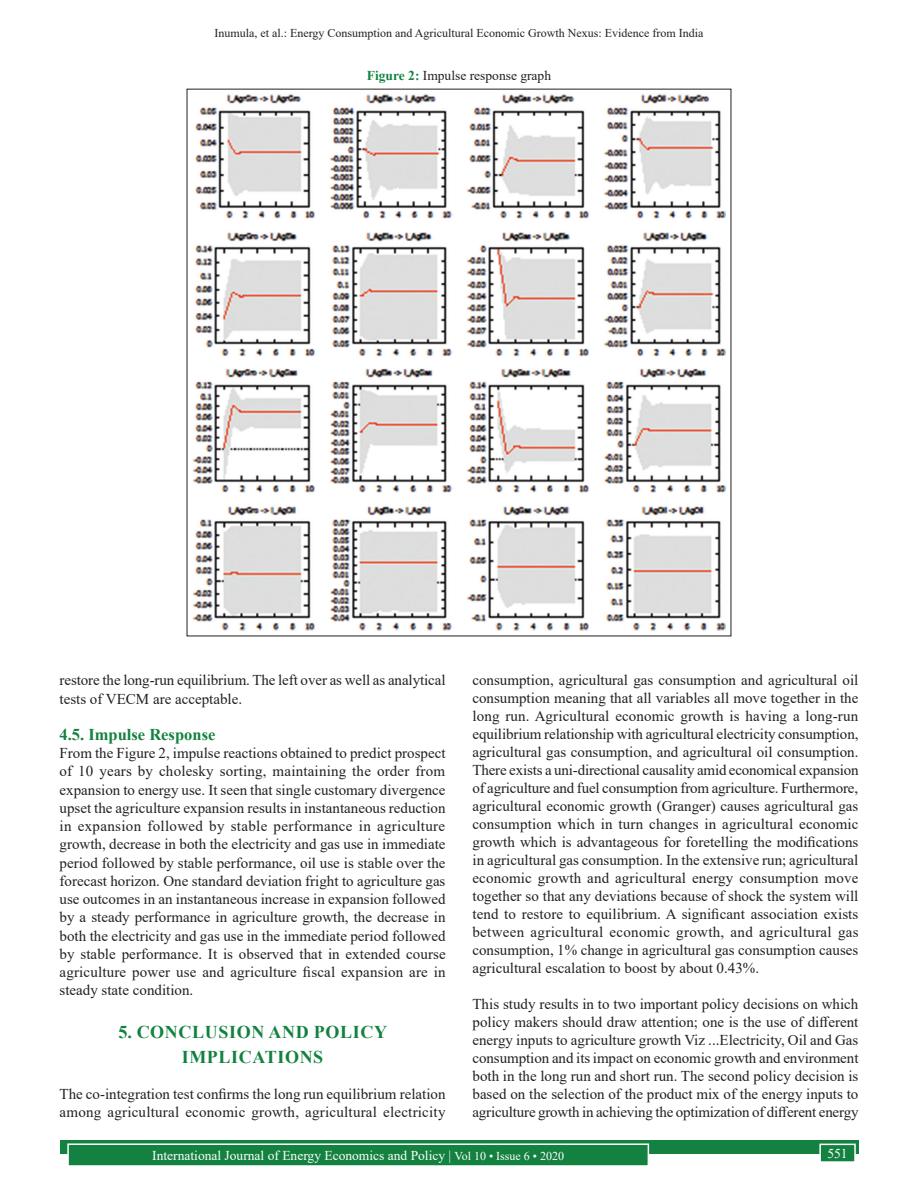
<style>
.page{position:relative;width:918px;height:1188px;background:#fff}
.page>*{position:absolute;margin:0;border:0;box-sizing:border-box;transform-origin:0 0}
.t1{font:700 18px/24.9px "Times New Roman";letter-spacing:.035em;color:#13813f;text-align:center}
.t2{font:700 16.5px "Times New Roman";color:#13813f}
.TX{font:15px/18px "Times New Roman";color:#231f20;text-align:justify}
.t3{font:13.5px "Times New Roman";color:#fff}
.FGC{font:13.5px "Times New Roman";color:#231f20}
.t4{font:12px "Times New Roman";color:#231f20}
.s1{font-weight:700;color:#13813f}
.s2{font-size:12px}
</style>
<div class="page">
<div style="left:60px;top:1140px;width:798px;height:13px;background:#13813f"></div>
<div style="left:68px;top:1144px;width:580px;height:22px;background:#13813f"></div>
<div style="left:67px;top:1143px;width:582px;height:24px;border:2px solid #fff"></div>
<div style="left:820px;top:1144px;width:35px;height:18px;background:#13813f"></div>
<div style="left:819px;top:1144px;width:37px;height:19px;border:2px solid #fff"></div>
<img style="left:192px;top:94px;width:534px;height:537px">
<p class="t4" style="left:214px;top:25px;width:491px">Inumula, et al.: Energy Consumption and Agricultural Economic Growth Nexus: Evidence from India</p>
<p class="FGC" style="left:367px;top:66px;width:186px"><span class="s1">Figure 2:</span> Impulse response graph</p>
<p class="TX" style="left:60px;top:671px;width:388px">restore the long-run equilibrium. The left over as well as analytical tests of VECM are acceptable.</p>
<h2 class="t2" style="left:60px;top:722px;width:157px">4.5. Impulse Response</h2>
<p class="TX" style="left:60px;top:743px;width:388px">From the Figure 2, impulse reactions obtained to predict prospect of 10 years by cholesky sorting, maintaining the order from expansion to energy use. It seen that single customary divergence upset the agriculture expansion results in instantaneous reduction in expansion followed by stable performance in agriculture growth, decrease in both the electricity and gas use in immediate period followed by stable performance, oil use is stable over the forecast horizon. One standard deviation fright to agriculture gas use outcomes in an instantaneous increase in expansion followed by a steady performance in agriculture growth, the decrease in both the electricity and gas use in the immediate period followed by stable performance. It is observed that in extended course agriculture power use and agriculture fiscal expansion are in steady state condition.</p>
<h1 class="t1" style="left:118px;top:1019px;width:270px">5. CONCLUSION AND POLICY<br>IMPLICATIONS</h1>
<p class="TX" style="left:60px;top:1085px;width:387px">The co-integration test confirms the long run equilibrium relation among agricultural economic growth, agricultural electricity</p>
<p class="TX" style="left:472px;top:671px;width:388px">consumption, agricultural gas consumption and agricultural oil consumption meaning that all variables all move together in the long run. Agricultural economic growth is having a long-run equilibrium relationship with agricultural electricity consumption, agricultural gas consumption, and agricultural oil consumption.<br>There exists a uni-directional causality amid economical expansion of agriculture and fuel consumption from agriculture. Furthermore, agricultural economic growth (Granger) causes agricultural gas consumption which in turn changes in agricultural economic growth which is advantageous for foretelling the modifications in agricultural gas consumption. In the extensive run; agricultural economic growth and agricultural energy consumption move together so that any deviations because of shock the system will tend to restore to equilibrium. A significant association exists between agricultural economic growth, and agricultural gas consumption, 1% change in agricultural gas consumption causes agricultural escalation to boost by about 0.43%.</p>
<p class="TX" style="left:472px;top:995px;width:388px">This study results in to two important policy decisions on which policy makers should draw attention; one is the use of different energy inputs to agriculture growth Viz ...Electricity, Oil and Gas consumption and its impact on economic growth and environment both in the long run and short run. The second policy decision is based on the selection of the product mix of the energy inputs to agriculture growth in achieving the optimization of different energy</p>
<p class="t3" style="left:152px;top:1146px;width:413px">International Journal of Energy Economics and Policy | <span class="s2">Vol 10 • Issue 6 • 2020</span></p>
<p class="t3" style="left:827px;top:1144px;width:22px">551</p>
</div>
